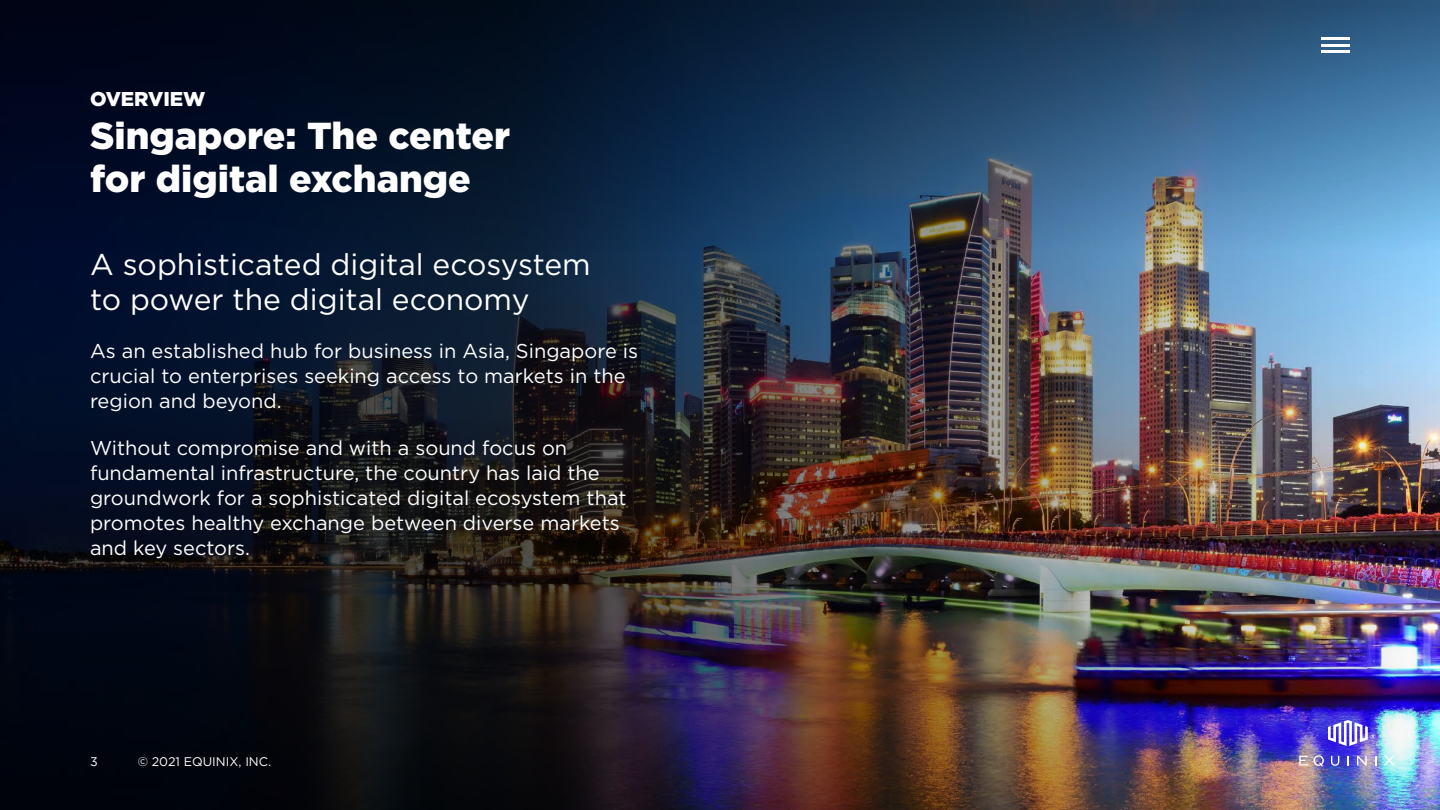
<style>
.page{position:relative;width:1440px;height:810px;background:#fff}
.page>*{position:absolute;margin:0;border:0;box-sizing:border-box;transform-origin:0 0}
.t1{font:900 37.5px/42.5px "Gotham";color:#fff}
.t2{font:30px/35px "Gotham";color:#fff}
.t3{font:20px/25px "Gotham";color:#fff}
.t4{font:900 20px "Gotham";color:#fff}
.t5{font:12.5px "Gotham";color:#fff}
</style>
<div class="page">
<img style="left:0;top:268px;width:1440px;height:542px">
<svg style="left:0;top:0;width:1440px;height:268px;background:#1d3a58"></svg>
<svg style="left:1299px;top:756px;width:9px;height:10px"></svg>
<svg style="left:1331px;top:756px;width:8px;height:10px"></svg>
<svg style="left:1347px;top:756px;width:2px;height:10px"></svg>
<svg style="left:1357px;top:756px;width:10px;height:10px"></svg>
<svg style="left:1375px;top:756px;width:2px;height:10px"></svg>
<svg style="left:1383px;top:756px;width:12px;height:10px"></svg>
<svg style="left:1314px;top:755px;width:10px;height:11px"></svg>
<svg style="left:1328px;top:720px;width:47px;height:26px"></svg>
<hr style="left:1321px;top:38px;width:29px;height:2px;background:#fff">
<hr style="left:1321px;top:44px;width:29px;height:2px;background:#fff">
<hr style="left:1321px;top:51px;width:29px;height:2px;background:#fff">
<p class="t4" style="left:90px;top:85px;width:117px">OVERVIEW</p>
<h1 class="t1" style="left:90px;top:114px;width:422px">Singapore: The center for digital exchange</h1>
<h2 class="t2" style="left:90px;top:246px;width:502px">A sophisticated digital ecosystem to power the digital economy</h2>
<p class="t3" style="left:90px;top:338px;width:550px">As an established hub for business in Asia, Singapore is crucial to enterprises seeking access to markets in the region and beyond.</p>
<p class="t3" style="left:90px;top:435px;width:538px">Without compromise and with a sound focus on fundamental infrastructure, the country has laid the groundwork for a sophisticated digital ecosystem that promotes healthy exchange between diverse markets and key sectors.</p>
<p class="t5" style="left:90px;top:754px;width:9px">3</p>
<p class="t5" style="left:138px;top:754px;width:135px">© 2021 EQUINIX, INC.</p>
</div>
